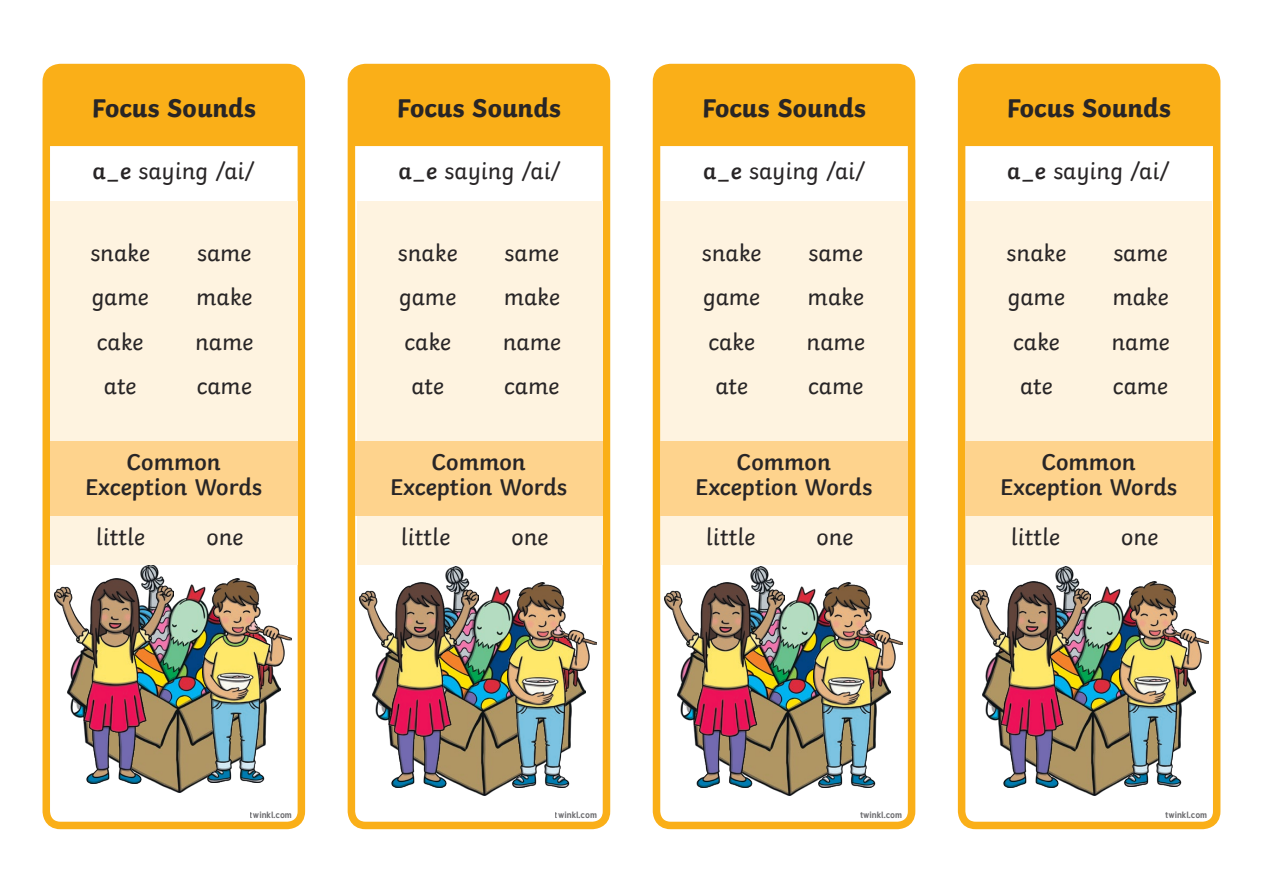
<style>
.page{position:relative;width:1263px;height:893px;background:#fff}
.page>*{position:absolute;margin:0;border:0;box-sizing:border-box;transform-origin:0 0}
.Heading_2{font:700 27px "Twinkl";color:#282526}
.KS1_Body_Copy{font:24px "Twinkl";color:#282526}
.KS1_Body_Copy-2{font:600 24px/25.5px "Twinkl";color:#282526;text-align:center}
.t1{font:700 9px "Tuffy";color:#6b6b6e}
.s1{font-weight:600}
</style>
<div class="page">
<div style="left:348px;top:64px;width:262px;height:765px;border:8px solid #faaf18;border-radius:14px"></div>
<div style="left:653px;top:64px;width:262px;height:765px;border:8px solid #faaf18;border-radius:14px"></div>
<div style="left:958px;top:64px;width:262px;height:765px;border:8px solid #faaf18;border-radius:14px"></div>
<img style="left:67px;top:564px;width:213px;height:229px">
<div style="left:43px;top:64px;width:262px;height:765px;border:8px solid #faaf18;border-radius:14px"></div>
<img style="left:445px;top:567px;width:122px;height:228px">
<img style="left:750px;top:567px;width:123px;height:228px">
<img style="left:1006px;top:567px;width:151px;height:228px">
<img style="left:203px;top:578px;width:89px;height:205px">
<img style="left:54px;top:578px;width:120px;height:205px">
<img style="left:508px;top:582px;width:89px;height:205px">
<img style="left:359px;top:582px;width:120px;height:206px">
<img style="left:813px;top:582px;width:89px;height:205px">
<img style="left:664px;top:582px;width:120px;height:206px">
<img style="left:1120px;top:582px;width:89px;height:205px">
<img style="left:971px;top:582px;width:120px;height:205px">
<div style="left:966px;top:201px;width:246px;height:363px;background:#fef3e0"></div>
<div style="left:661px;top:201px;width:246px;height:363px;background:#fef3e0"></div>
<div style="left:357px;top:201px;width:246px;height:363px;background:#fef3e0"></div>
<div style="left:50px;top:201px;width:248px;height:363px;background:#fef3e0"></div>
<div style="left:50px;top:441px;width:248px;height:74px;background:#fed38d"></div>
<div style="left:355px;top:441px;width:248px;height:74px;background:#fed38d"></div>
<div style="left:660px;top:441px;width:248px;height:74px;background:#fed38d"></div>
<div style="left:965px;top:441px;width:247px;height:74px;background:#fed38d"></div>
<div style="left:48px;top:71px;width:252px;height:75px;background:#faaf18"></div>
<div style="left:353px;top:71px;width:251px;height:75px;background:#faaf18"></div>
<div style="left:657px;top:71px;width:254px;height:75px;background:#faaf18"></div>
<div style="left:964px;top:71px;width:249px;height:75px;background:#faaf18"></div>
<p class="Heading_2" style="left:92px;top:86px;width:165px">Focus Sounds</p>
<p class="Heading_2" style="left:397px;top:86px;width:165px">Focus Sounds</p>
<p class="Heading_2" style="left:702px;top:86px;width:165px">Focus Sounds</p>
<p class="Heading_2" style="left:1007px;top:86px;width:165px">Focus Sounds</p>
<p class="KS1_Body_Copy" style="left:92px;top:153px;width:164px"><span class="s1">a_e</span> saying /ai/</p>
<p class="KS1_Body_Copy" style="left:90px;top:235px;width:61px">snake</p>
<p class="KS1_Body_Copy" style="left:92px;top:279px;width:58px">game</p>
<p class="KS1_Body_Copy" style="left:97px;top:323px;width:48px">cake</p>
<p class="KS1_Body_Copy" style="left:104px;top:367px;width:34px">ate</p>
<p class="KS1_Body_Copy" style="left:197px;top:235px;width:56px">same</p>
<p class="KS1_Body_Copy" style="left:196px;top:279px;width:58px">make</p>
<p class="KS1_Body_Copy" style="left:195px;top:323px;width:60px">name</p>
<p class="KS1_Body_Copy" style="left:197px;top:367px;width:57px">came</p>
<p class="KS1_Body_Copy" style="left:399px;top:153px;width:164px"><span class="s1">a_e</span> saying /ai/</p>
<p class="KS1_Body_Copy" style="left:703px;top:153px;width:164px"><span class="s1">a_e</span> saying /ai/</p>
<p class="KS1_Body_Copy" style="left:1007px;top:153px;width:164px"><span class="s1">a_e</span> saying /ai/</p>
<p class="KS1_Body_Copy" style="left:398px;top:235px;width:61px">snake</p>
<p class="KS1_Body_Copy" style="left:399px;top:279px;width:58px">game</p>
<p class="KS1_Body_Copy" style="left:404px;top:323px;width:48px">cake</p>
<p class="KS1_Body_Copy" style="left:411px;top:367px;width:34px">ate</p>
<p class="KS1_Body_Copy" style="left:505px;top:235px;width:56px">same</p>
<p class="KS1_Body_Copy" style="left:504px;top:279px;width:58px">make</p>
<p class="KS1_Body_Copy" style="left:503px;top:323px;width:60px">name</p>
<p class="KS1_Body_Copy" style="left:504px;top:367px;width:57px">came</p>
<p class="KS1_Body_Copy" style="left:702px;top:235px;width:61px">snake</p>
<p class="KS1_Body_Copy" style="left:703px;top:279px;width:58px">game</p>
<p class="KS1_Body_Copy" style="left:708px;top:323px;width:48px">cake</p>
<p class="KS1_Body_Copy" style="left:715px;top:367px;width:34px">ate</p>
<p class="KS1_Body_Copy" style="left:808px;top:235px;width:56px">same</p>
<p class="KS1_Body_Copy" style="left:808px;top:279px;width:58px">make</p>
<p class="KS1_Body_Copy" style="left:807px;top:323px;width:60px">name</p>
<p class="KS1_Body_Copy" style="left:808px;top:367px;width:57px">came</p>
<p class="KS1_Body_Copy" style="left:1007px;top:235px;width:61px">snake</p>
<p class="KS1_Body_Copy" style="left:1008px;top:279px;width:58px">game</p>
<p class="KS1_Body_Copy" style="left:1013px;top:323px;width:48px">cake</p>
<p class="KS1_Body_Copy" style="left:1020px;top:367px;width:34px">ate</p>
<p class="KS1_Body_Copy" style="left:1113px;top:235px;width:56px">same</p>
<p class="KS1_Body_Copy" style="left:1112px;top:279px;width:58px">make</p>
<p class="KS1_Body_Copy" style="left:1111px;top:323px;width:60px">name</p>
<p class="KS1_Body_Copy" style="left:1113px;top:367px;width:57px">came</p>
<p class="KS1_Body_Copy-2" style="left:85px;top:446px;width:179px">Common<br>Exception Words</p>
<p class="KS1_Body_Copy-2" style="left:390px;top:446px;width:179px">Common<br>Exception Words</p>
<p class="KS1_Body_Copy-2" style="left:695px;top:446px;width:179px">Common<br>Exception Words</p>
<p class="KS1_Body_Copy-2" style="left:1000px;top:446px;width:179px">Common<br>Exception Words</p>
<p class="KS1_Body_Copy" style="left:96px;top:518px;width:51px">little</p>
<p class="KS1_Body_Copy" style="left:206px;top:518px;width:38px">one</p>
<p class="KS1_Body_Copy" style="left:401px;top:518px;width:51px">little</p>
<p class="KS1_Body_Copy" style="left:511px;top:518px;width:38px">one</p>
<p class="KS1_Body_Copy" style="left:706px;top:518px;width:51px">little</p>
<p class="KS1_Body_Copy" style="left:816px;top:518px;width:38px">one</p>
<p class="KS1_Body_Copy" style="left:1011px;top:518px;width:51px">little</p>
<p class="KS1_Body_Copy" style="left:1121px;top:518px;width:38px">one</p>
<p class="t1" style="left:250px;top:808px;width:43px">twinkl.com</p>
<p class="t1" style="left:555px;top:808px;width:43px">twinkl.com</p>
<p class="t1" style="left:860px;top:808px;width:43px">twinkl.com</p>
<p class="t1" style="left:1165px;top:808px;width:43px">twinkl.com</p>
</div>
